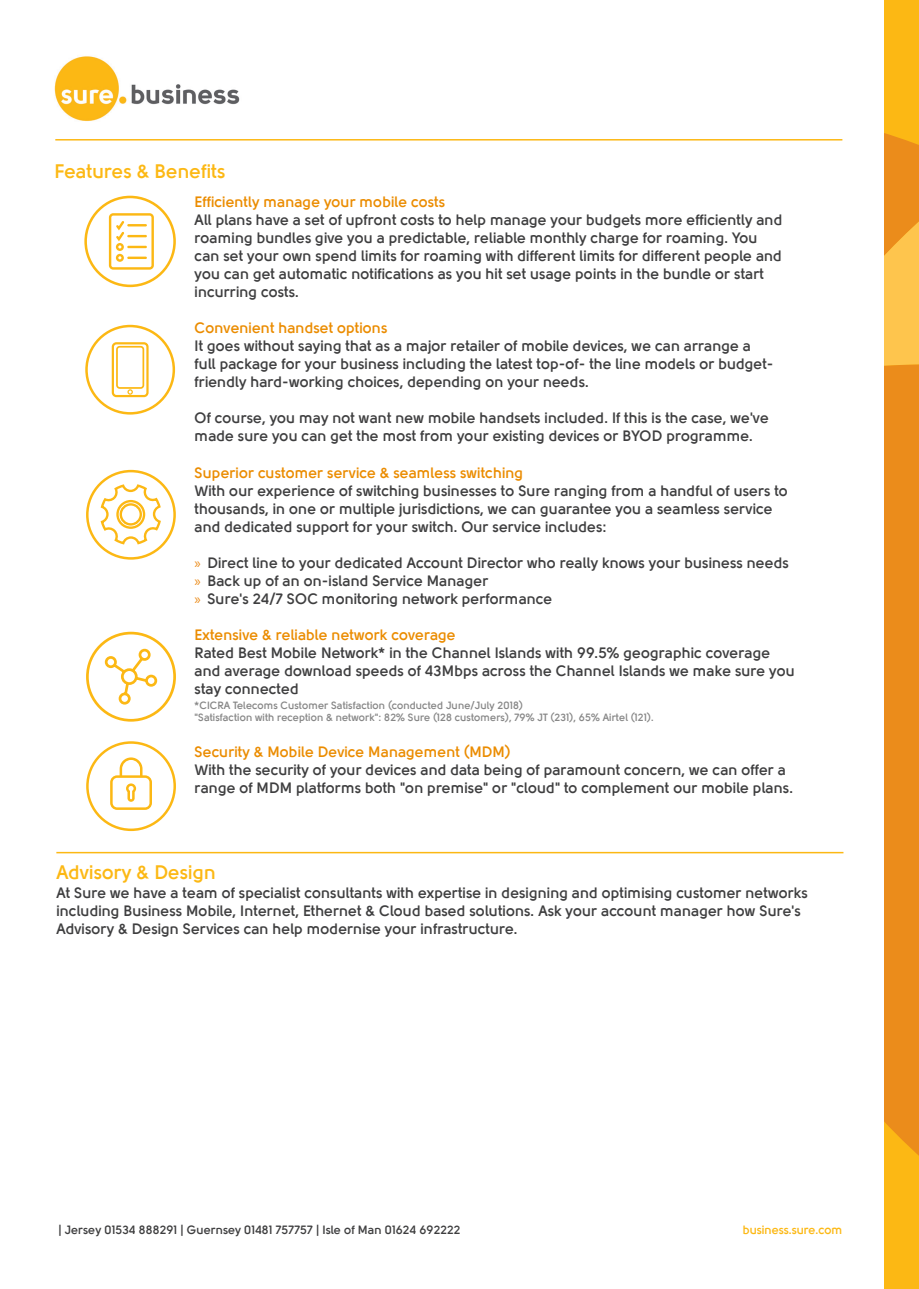
<style>
.page{position:relative;width:919px;height:1289px;background:#fff}
.page>*{position:absolute;margin:0;border:0;box-sizing:border-box;transform-origin:0 0}
.t1{font:700 19.5px "Solomon";color:#fcb814}
.t2{font:700 15px/18px "Solomon";color:#3e3e3f}
.t3{font:700 15px "Solomon";color:#eb8c00}
.t4{font:700 12px "Solomon";color:#3e3e3f}
.t5{font:700 12px "Solomon";letter-spacing:-.01em;color:#fcb814}
.t6{font:700 10.5px "Solomon";color:#878787}
.s1{font-family:"Myriad Pro";font-weight:400;color:#eb8c1b}
</style>
<div class="page">
<svg style="left:884px;top:13px;width:34px;height:1263px"></svg>
<hr style="left:55px;top:139px;width:787px;height:1px;background:#fcb814">
<img style="left:54px;top:56px;width:186px;height:65px">
<hr style="left:56px;top:851px;width:787px;height:2px;background:#fcb814">
<svg style="left:86px;top:470px;width:90px;height:89px"></svg>
<svg style="left:86px;top:741px;width:90px;height:90px"></svg>
<svg style="left:86px;top:631px;width:90px;height:91px"></svg>
<svg style="left:85px;top:325px;width:90px;height:89px"></svg>
<svg style="left:84px;top:196px;width:92px;height:91px"></svg>
<p class="t1" style="left:54px;top:161px;width:172px">Features &amp; Benefits</p>
<p class="t3" style="left:195px;top:195px;width:252px">Efficiently manage your mobile costs</p>
<p class="t2" style="left:195px;top:211px;width:589px">All plans have a set of upfront costs to help manage your budgets more efficiently and roaming bundles give you a predictable, reliable monthly charge for roaming. You can set your own spend limits for roaming with different limits for different people and you can get automatic notifications as you hit set usage points in the bundle or start incurring costs.</p>
<p class="t3" style="left:195px;top:321px;width:194px">Convenient handset options</p>
<p class="t2" style="left:195px;top:337px;width:580px">It goes without saying that as a major retailer of mobile devices, we can arrange a full package for your business including the latest top-of- the line models or budget&shy;friendly hard-working choices, depending on your needs.</p>
<p class="t2" style="left:195px;top:409px;width:575px">Of course, you may not want new mobile handsets included. If this is the case, we've made sure you can get the most from your existing devices or BYOD programme.</p>
<p class="t3" style="left:195px;top:465px;width:330px">Superior customer service &amp; seamless switching</p>
<p class="t2" style="left:195px;top:481px;width:595px">With our experience of switching businesses to Sure ranging from a handful of users to thousands, in one or multiple jurisdictions, we can guarantee you a seamless service and dedicated support for your switch. Our service includes:</p>
<p class="t2" style="left:195px;top:553px;width:595px"><span class="s1">»</span> Direct line to your dedicated Account Director who really knows your business needs</p>
<p class="t2" style="left:195px;top:571px;width:295px"><span class="s1">»</span> Back up of an on-island Service Manager</p>
<p class="t2" style="left:195px;top:589px;width:359px"><span class="s1">»</span> Sure's 24/7 SOC monitoring network performance</p>
<p class="t3" style="left:195px;top:627px;width:263px">Extensive &amp; reliable network coverage</p>
<p class="t2" style="left:195px;top:643px;width:601px">Rated Best Mobile Network* in the Channel Islands with 99.5% geographic coverage and average download speeds of 43Mbps across the Channel Islands we make sure you stay connected</p>
<p class="t6" style="left:195px;top:699px;width:330px">*CICRA Telecoms Customer Satisfaction (conducted June/July 2018)</p>
<p class="t6" style="left:195px;top:711px;width:460px">"Satisfaction with reception &amp; network": 82% Sure (128 customers), 79% JT (231), 65% Airtel (121).</p>
<p class="t3" style="left:195px;top:744px;width:318px">Security &amp; Mobile Device Management (MDM)</p>
<p class="t2" style="left:195px;top:760px;width:600px">With the security of your devices and data being of paramount concern, we can offer a range of MDM platforms both "on premise" or "cloud" to complement our mobile plans.</p>
<p class="t1" style="left:56px;top:862px;width:161px">Advisory &amp; Design</p>
<p class="t2" style="left:56px;top:883px;width:753px">At Sure we have a team of specialist consultants with expertise in designing and optimising customer networks including Business Mobile, Internet, Ethernet &amp; Cloud based solutions. Ask your account manager how Sure's<br>Advisory &amp; Design Services can help modernise your infrastructure.</p>
<p class="t4" style="left:58px;top:1223px;width:403px">| Jersey 01534 888291 | Guernsey 01481 757757 | Isle of Man 01624 692222</p>
<p class="t5" style="left:742px;top:1223px;width:101px">business.sure.com</p>
</div>
